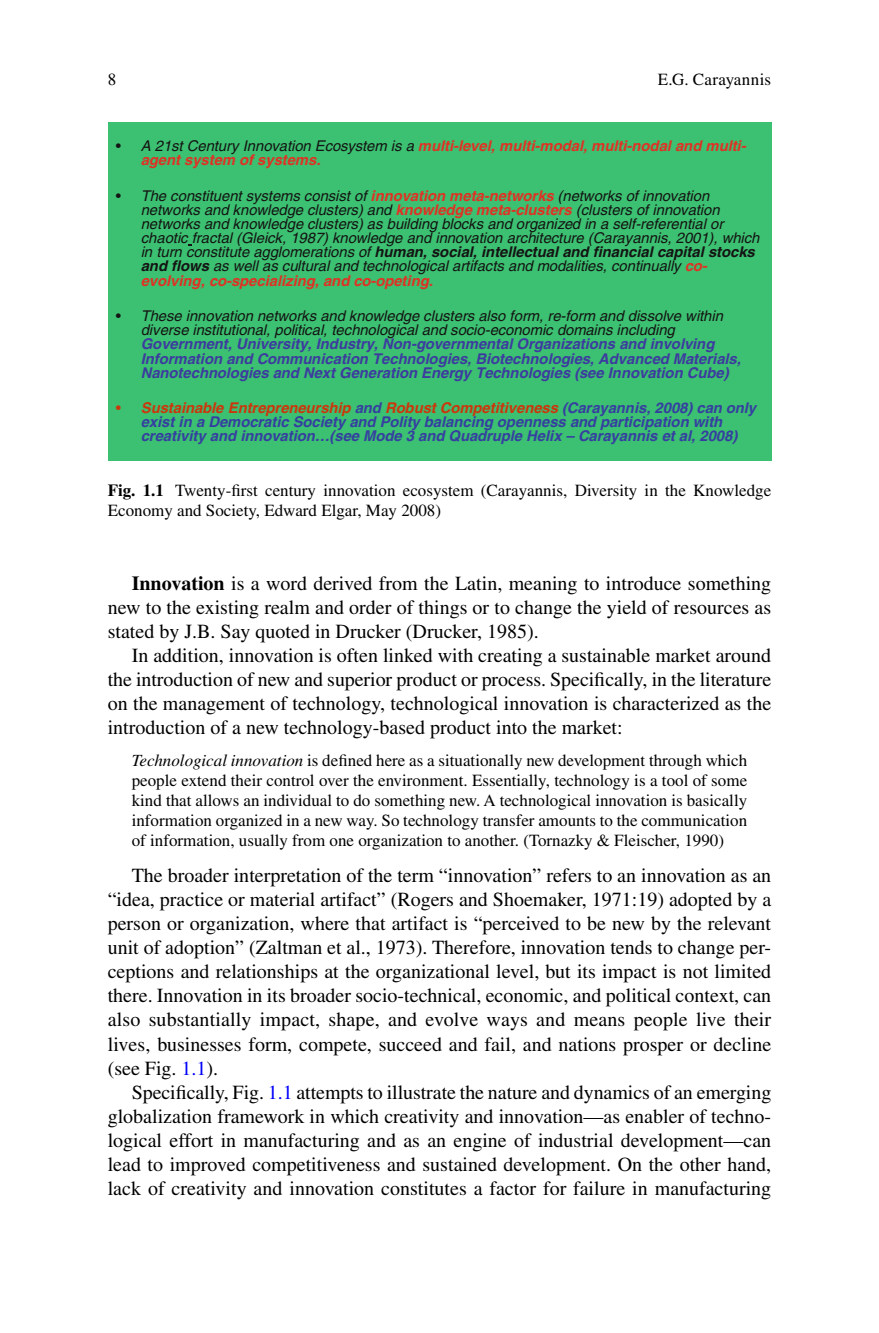
<style>
.page{position:relative;width:879px;height:1333px;background:#fff}
.page>*{position:absolute;margin:0;border:0;box-sizing:border-box;transform-origin:0 0}
.t1{font:20px/24px "Times";color:#000;text-align:justify}
.t2{font:17px/20px "Times";color:#000;text-align:justify}
.t3{font:italic 14.8px/14.2px "Helvetica";letter-spacing:-.005em;color:#131413}
.t4{font:italic 700 14.8px/14.2px "Helvetica";color:#353fa0;text-align:center}
.t5{font:italic 700 14.8px/14.2px "Helvetica";color:#3d3b9f}
.t6{font:italic 700 14.8px/14.2px "Helvetica";letter-spacing:-.005em;color:#df3224}
.s1{font-weight:400;font-style:normal;color:#131413}
.s2{font-weight:400;color:#131413}
.s3{font-style:normal}
.s4{font-weight:700;color:#df3224}
.s5{font-weight:700}
.s6{font-weight:400;font-style:normal;color:#cb370c}
.s7{color:#cb370c}
.s8{font-style:italic}
.s9{color:#0000fa}
</style>
<div class="page">
<div style="left:108px;top:122px;width:663px;height:338px;background:#3cc071"></div>
<p class="t2" style="left:108px;top:71px;width:10px">8</p>
<p class="t2" style="left:658px;top:71px;width:115px">E.G. Carayannis</p>
<p class="t6" style="left:141px;top:140px;width:607px;text-indent:-25px"><span class="s1">•</span> <span class="s2">A 21st Century Innovation Ecosystem is a</span> multi-level, multi-modal, multi-nodal and multi&shy;agent system of systems.</p>
<p class="t3" style="left:141px;top:189px;width:620px;text-indent:-25px"><span class="s3">•</span> The constituent systems consist of <span class="s4">innovation meta-networks</span> (networks of innovation networks and knowledge clusters) and <span class="s4">knowledge meta-clusters</span> (clusters of innovation networks and knowledge clusters) as building blocks and organized in a self-referential or chaotic fractal (Gleick, 1987) knowledge and innovation architecture (Carayannis, 2001), which in turn constitute agglomerations of <span class="s5">human, social, intellectual and financial capital stocks and flows</span> as well as cultural and technological artifacts and modalities, continually <span class="s4">co&shy;evolving, co-specializing, and co-opeting.</span></p>
<p class="t3" style="left:141px;top:310px;width:584px;text-indent:-25px"><span class="s3">•</span> These innovation networks and knowledge clusters also form, re-form and dissolve within diverse institutional, political, technological and socio-economic domains including</p>
<p class="t5" style="left:141px;top:338px;width:602px">Government, University, Industry, Non-governmental Organizations and involving<br>Information and Communication Technologies, Biotechnologies, Advanced Materials,<br>Nanotechnologies and Next Generation Energy Technologies (see Innovation Cube)</p>
<p class="t4" style="left:116px;top:402px;width:642px"><span class="s6">•</span> <span class="s7">Sustainable Entrepreneurship</span> and <span class="s7">Robust Competitiveness</span> (Carayannis, 2008) can only exist in a Democratic Society and Polity balancing openness and participation with creativity and innovation…(see Mode 3 and Quadruple Helix – Carayannis et al, 2008)</p>
<p class="t2" style="left:108px;top:482px;width:665px"><span class="s5">Fig. 1.1</span> Twenty-first century innovation ecosystem (Carayannis, Diversity in the Knowledge<br>Economy and Society, Edward Elgar, May 2008)</p>
<p class="t1" style="left:108px;top:573px;width:665px;text-indent:24px"><span class="s5">Innovation</span> is a word derived from the Latin, meaning to introduce something new to the existing realm and order of things or to change the yield of resources as stated by J.B. Say quoted in Drucker (Drucker, 1985).</p>
<p class="t1" style="left:108px;top:645px;width:665px;text-indent:24px">In addition, innovation is often linked with creating a sustainable market around the introduction of new and superior product or process. Specifically, in the literature on the management of technology, technological innovation is characterized as the introduction of a new technology-based product into the market:</p>
<p class="t2" style="left:132px;top:752px;width:617px"><span class="s8">Technological innovation</span> is defined here as a situationally new development through which people extend their control over the environment. Essentially, technology is a tool of some kind that allows an individual to do something new. A technological innovation is basically information organized in a new way. So technology transfer amounts to the communication of information, usually from one organization to another. (Tornazky &amp; Fleischer, 1990)</p>
<p class="t1" style="left:108px;top:865px;width:665px;text-indent:24px">The broader interpretation of the term “innovation” refers to an innovation as an “idea, practice or material artifact” (Rogers and Shoemaker, 1971:19) adopted by a person or organization, where that artifact is “perceived to be new by the relevant unit of adoption” (Zaltman et al., 1973). Therefore, innovation tends to change per&shy;ceptions and relationships at the organizational level, but its impact is not limited there. Innovation in its broader socio-technical, economic, and political context, can also substantially impact, shape, and evolve ways and means people live their lives, businesses form, compete, succeed and fail, and nations prosper or decline (see Fig. <span class="s9">1.1</span> ).</p>
<p class="t1" style="left:108px;top:1081px;width:665px;text-indent:24px">Specifically, Fig. <span class="s9">1.1</span> attempts to illustrate the nature and dynamics of an emerging globalization framework in which creativity and innovation—as enabler of techno&shy;logical effort in manufacturing and as an engine of industrial development—can lead to improved competitiveness and sustained development. On the other hand, lack of creativity and innovation constitutes a factor for failure in manufacturing</p>
</div>
